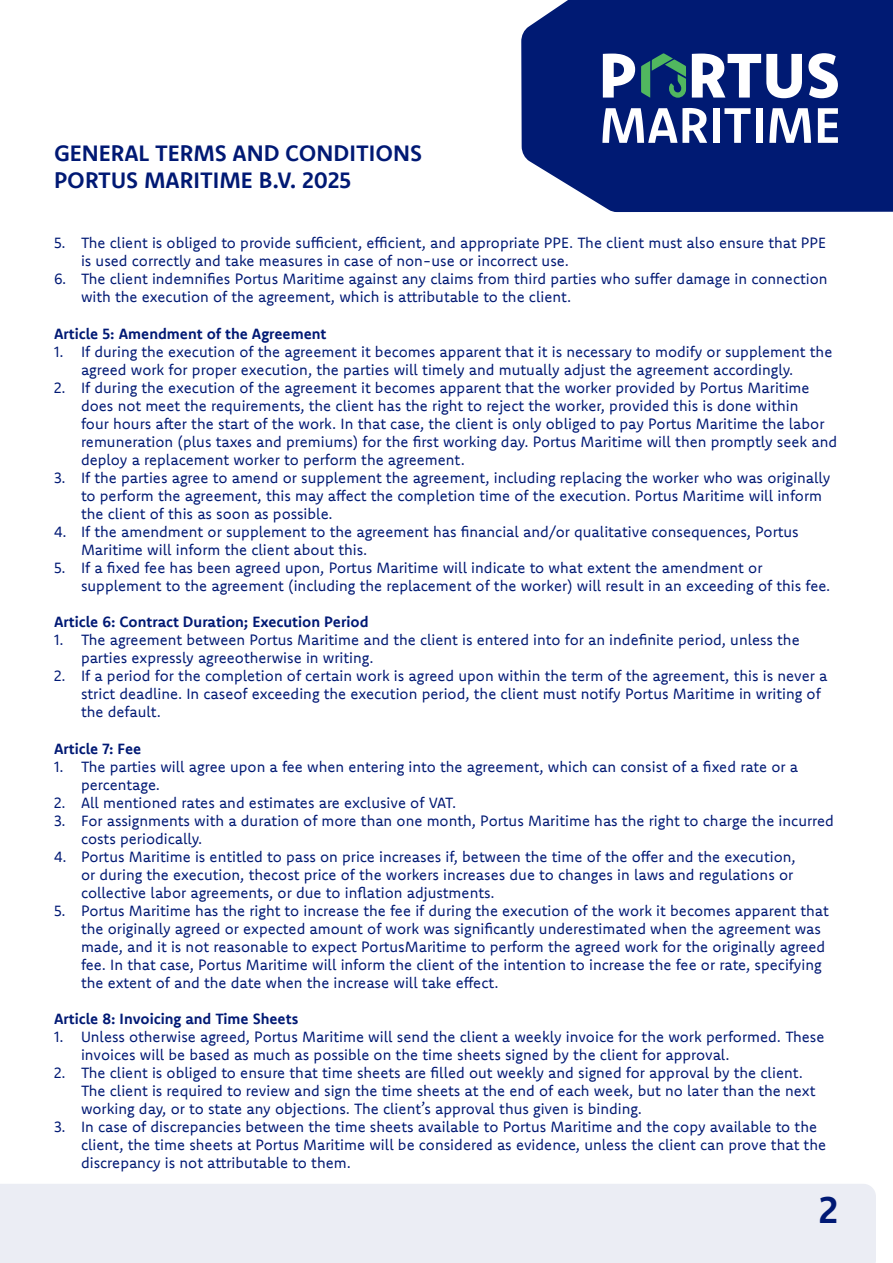
<style>
.page{position:relative;width:893px;height:1263px;background:#fff}
.page>*{position:absolute;margin:0;border:0;box-sizing:border-box;transform-origin:0 0}
.t1{font:700 37.5px "Komet";color:#001974}
.t2{font:700 22.5px/27px "Komet";color:#001974}
.t3{font:15px/18px "Komet";color:#001974}
.t4{font:700 15px "Komet";color:#001974}
</style>
<div class="page">
<div style="left:521px;top:0;width:372px;height:212px;background:#001a73"></div>
<svg style="left:641px;top:53px;width:45px;height:45px;background:#215b6a"></svg>
<svg style="left:603px;top:54px;width:32px;height:44px"></svg>
<svg style="left:692px;top:54px;width:110px;height:44px"></svg>
<svg style="left:808px;top:53px;width:30px;height:45px"></svg>
<svg style="left:602px;top:108px;width:105px;height:35px"></svg>
<div style="left:713px;top:108px;width:6px;height:35px;background:#fff"></div>
<svg style="left:724px;top:108px;width:26px;height:35px"></svg>
<div style="left:756px;top:108px;width:6px;height:35px;background:#fff"></div>
<svg style="left:769px;top:108px;width:42px;height:35px"></svg>
<svg style="left:818px;top:108px;width:20px;height:35px"></svg>
<div style="left:0;top:1184px;width:876px;height:79px;background:#ebedf4"></div>
<h2 class="t2" style="left:54px;top:139px;width:370px">GENERAL TERMS AND CONDITIONS<br>PORTUS MARITIME B.V. 2025</h2>
<p class="t3" style="left:81px;top:162px;width:339px">or incomplete information provided by the client.</p>
<p class="t3" style="left:81px;top:234px;width:747px;text-indent:-27px">5. The client is obliged to provide sufficient, efficient, and appropriate PPE. The client must also ensure that PPE is used correctly and take measures in case of non-use or incorrect use.</p>
<p class="t3" style="left:81px;top:270px;width:748px;text-indent:-27px">6. The client indemnifies Portus Maritime against any claims from third parties who suffer damage in connection with the execution of the agreement, which is attributable to the client.</p>
<p class="t4" style="left:54px;top:324px;width:274px">Article 5: Amendment of the Agreement</p>
<p class="t3" style="left:81px;top:342px;width:753px;text-indent:-27px">1. If during the execution of the agreement it becomes apparent that it is necessary to modify or supplement the agreed work for proper execution, the parties will timely and mutually adjust the agreement accordingly.</p>
<p class="t3" style="left:81px;top:378px;width:758px;text-indent:-27px">2. If during the execution of the agreement it becomes apparent that the worker provided by Portus Maritime does not meet the requirements, the client has the right to reject the worker, provided this is done within<br>four hours after the start of the work. In that case, the client is only obliged to pay Portus Maritime the labor remuneration (plus taxes and premiums) for the first working day. Portus Maritime will then promptly seek and deploy a replacement worker to perform the agreement.</p>
<p class="t3" style="left:81px;top:468px;width:751px;text-indent:-27px">3. If the parties agree to amend or supplement the agreement, including replacing the worker who was originally to perform the agreement, this may affect the completion time of the execution. Portus Maritime will inform the client of this as soon as possible.</p>
<p class="t3" style="left:81px;top:522px;width:719px;text-indent:-27px">4. If the amendment or supplement to the agreement has financial and/or qualitative consequences, Portus<br>Maritime will inform the client about this.</p>
<p class="t3" style="left:81px;top:558px;width:751px;text-indent:-27px">5. If a fixed fee has been agreed upon, Portus Maritime will indicate to what extent the amendment or supplement to the agreement (including the replacement of the worker) will result in an exceeding of this fee.</p>
<p class="t4" style="left:54px;top:612px;width:316px">Article 6: Contract Duration; Execution Period</p>
<p class="t3" style="left:81px;top:631px;width:720px;text-indent:-27px">1. The agreement between Portus Maritime and the client is entered into for an indefinite period, unless the parties expressly agreeotherwise in writing.</p>
<p class="t3" style="left:81px;top:667px;width:748px;text-indent:-27px">2. If a period for the completion of certain work is agreed upon within the term of the agreement, this is never a strict deadline. In caseof exceeding the execution period, the client must notify Portus Maritime in writing of the default.</p>
<p class="t4" style="left:54px;top:739px;width:89px">Article 7: Fee</p>
<p class="t3" style="left:81px;top:757px;width:719px;text-indent:-27px">1. The parties will agree upon a fee when entering into the agreement, which can consist of a fixed rate or a percentage.</p>
<p class="t3" style="left:54px;top:793px;width:404px">2. All mentioned rates and estimates are exclusive of VAT.</p>
<p class="t3" style="left:81px;top:811px;width:754px;text-indent:-27px">3. For assignments with a duration of more than one month, Portus Maritime has the right to charge the incurred costs periodically.</p>
<p class="t3" style="left:81px;top:847px;width:716px;text-indent:-27px">4. Portus Maritime is entitled to pass on price increases if, between the time of the offer and the execution, or during the execution, thecost price of the workers increases due to changes in laws and regulations or collective labor agreements, or due to inflation adjustments.</p>
<p class="t3" style="left:81px;top:901px;width:749px;text-indent:-27px">5. Portus Maritime has the right to increase the fee if during the execution of the work it becomes apparent that the originally agreed or expected amount of work was significantly underestimated when the agreement was made, and it is not reasonable to expect PortusMaritime to perform the agreed work for the originally agreed fee. In that case, Portus Maritime will inform the client of the intention to increase the fee or rate, specifying the extent of and the date when the increase will take effect.</p>
<p class="t4" style="left:54px;top:1009px;width:246px">Article 8: Invoicing and Time Sheets</p>
<p class="t3" style="left:81px;top:1027px;width:745px;text-indent:-27px">1. Unless otherwise agreed, Portus Maritime will send the client a weekly invoice for the work performed. These invoices will be based as much as possible on the time sheets signed by the client for approval.</p>
<p class="t3" style="left:81px;top:1063px;width:736px;text-indent:-27px">2. The client is obliged to ensure that time sheets are filled out weekly and signed for approval by the client.<br>The client is required to review and sign the time sheets at the end of each week, but no later than the next working day, or to state any objections. The client’s approval thus given is binding.</p>
<p class="t3" style="left:81px;top:1117px;width:747px;text-indent:-27px">3. In case of discrepancies between the time sheets available to Portus Maritime and the copy available to the client, the time sheets at Portus Maritime will be considered as evidence, unless the client can prove that the discrepancy is not attributable to them.</p>
<h1 class="t1" style="left:819px;top:1185px;width:21px">2</h1>
</div>
